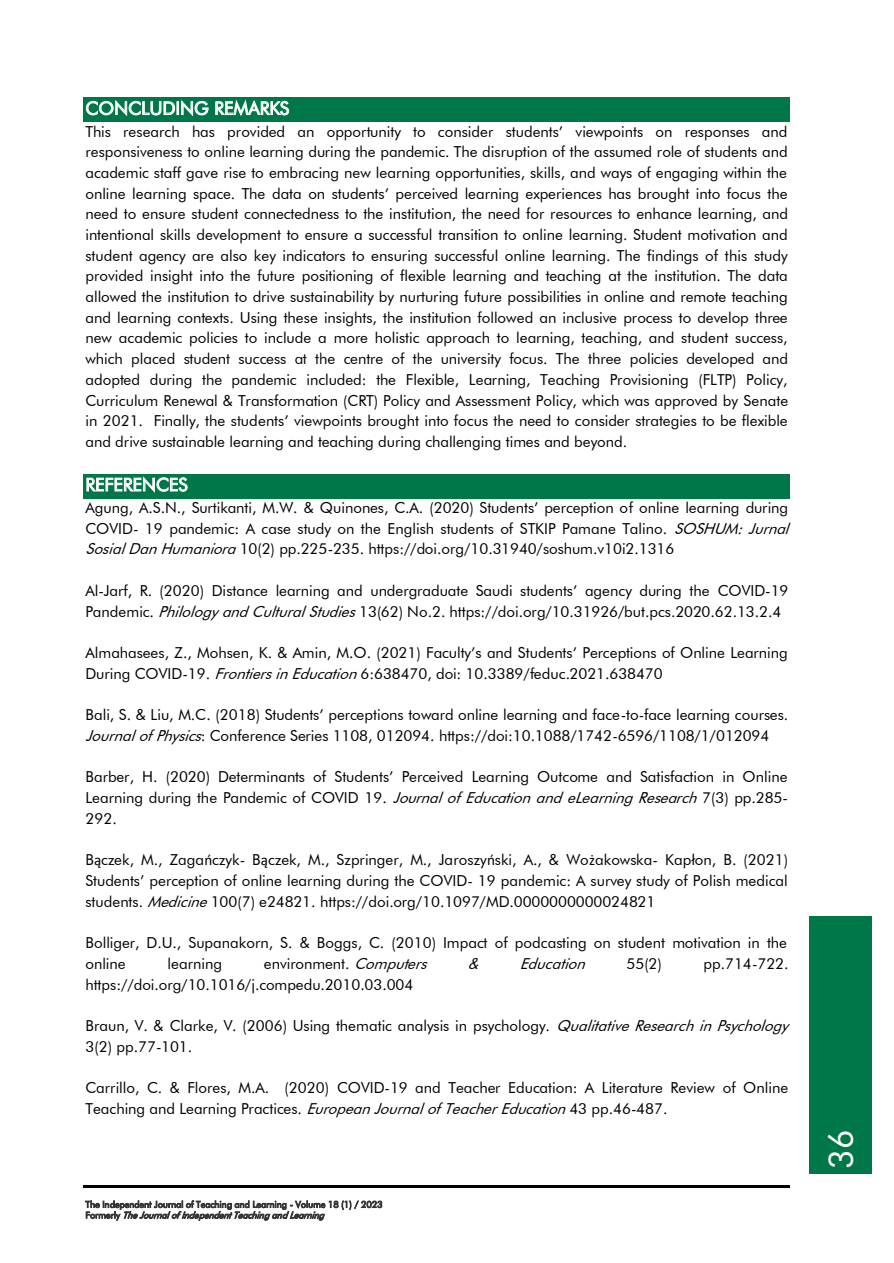
<style>
.page{position:relative;width:894px;height:1263px;background:#fff}
.page>*{position:absolute;margin:0;border:0;box-sizing:border-box;transform-origin:0 0}
.t1{font:33.15px "Futura BT";color:#fff}
.t2{font:18px "Futura BT";color:#fff}
.t3{font:15.15px/20.7px "Futura BT";color:#000}
.t4{font:italic 15.15px "Futura BT";color:#000}
.t5{font:9px/10.8px "Futura BT";color:#373435}
.s1{font-style:italic}
.s2{font-family:"Calibri"}
</style>
<div class="page">
<hr style="left:83px;top:1185px;width:706px;height:3px;background:#000">
<div style="left:809px;top:915px;width:62px;height:258px;background:#007749"></div>
<div style="left:83px;top:97px;width:706px;height:25px;background:#007749"></div>
<div style="left:83px;top:474px;width:706px;height:24px;background:#007749"></div>
<p class="t2" style="left:85px;top:97px;width:205px">CONCLUDING REMARKS</p>
<p class="t3" style="left:85px;top:121px;width:704px;text-align:justify">This research has provided an opportunity to consider students’ viewpoints on responses and responsiveness to online learning during the pandemic. The disruption of the assumed role of students and academic staff gave rise to embracing new learning opportunities, skills, and ways of engaging within the online learning space. The data on students’ perceived learning experiences has brought into focus the need to ensure student connectedness to the institution, the need for resources to enhance learning, and intentional skills development to ensure a successful transition to online learning. Student motivation and student agency are also key indicators to ensuring successful online learning. The findings of this study provided insight into the future positioning of flexible learning and teaching at the institution. The data allowed the institution to drive sustainability by nurturing future possibilities in online and remote teaching and learning contexts. Using these insights, the institution followed an inclusive process to develop three new academic policies to include a more holistic approach to learning, teaching, and student success, which placed student success at the centre of the university focus. The three policies developed and adopted during the pandemic included: the Flexible, Learning, Teaching Provisioning (FLTP) Policy, Curriculum Renewal &amp; Transformation (CRT) Policy and Assessment Policy, which was approved by Senate in 2021. Finally, the students’ viewpoints brought into focus the need to consider strategies to be flexible and drive sustainable learning and teaching during challenging times and beyond.</p>
<p class="t2" style="left:85px;top:473px;width:104px">REFERENCES</p>
<p class="t3" style="left:85px;top:497px;width:710px">Agung, A.S.N., Surtikanti, M.W. &amp; Quinones, C.A. (2020) Students’ perception of online learning during<br>COVID- 19 pandemic: A case study on the English students of STKIP Pamane Talino. <span class="s1">SOSHUM:Jurnal<br>SosialDanHumaniora</span>10(2) pp.225-235. https://doi.org/10.31940/soshum.v10i2.1316</p>
<p class="t3" style="left:85px;top:580px;width:704px">Al-Jarf, R. (2020) Distance learning and undergraduate Saudi students’ agency during the COVID-19<br>Pandemic. <span class="s1">PhilologyandCulturalStudies</span>13(62) No.2. https://doi.org/10.31926/but.pcs.2020.62.13.2.4</p>
<p class="t3" style="left:85px;top:642px;width:703px">Almahasees, Z., Mohsen, K. &amp; Amin, M.O. (2021) Faculty’s and Students’ Perceptions of Online Learning<br>During COVID-19. <span class="s1">FrontiersinEducation</span>6:638470, doi: 10.3389/feduc.2021.638470</p>
<p class="t3" style="left:85px;top:704px;width:704px">Bali, S. &amp; Liu, M.C. (2018) Students’ perceptions toward online learning and face-to-face learning courses.<br><span class="s1">JournalofPhysics</span>: Conference Series 1108, 012094. https://doi:10.1088/1742-6596/1108/1/012094</p>
<p class="t3" style="left:85px;top:766px;width:704px;text-align:justify">Barber, H. (2020) Determinants of Students’ Perceived Learning Outcome and Satisfaction in Online Learning during the Pandemic of COVID 19. <span class="s1">JournalofEducationandeLearningResearch</span>7(3) pp.285- 292.</p>
<p class="t3" style="left:85px;top:849px;width:704px;text-align:justify">B<span class="s2">ą</span>czek, M., Zaga<span class="s2">ń</span>czyk- B<span class="s2">ą</span>czek, M., Szpringer, M., Jaroszy<span class="s2">ń</span>ski, A., &amp; Wo<span class="s2">ż</span>akowska- Kapłon, B. (2021)<br>Students’ perception of online learning during the COVID- 19 pandemic: A survey study of Polish medical students. <span class="s1">Medicine</span>100(7) e24821. https://doi.org/10.1097/MD.0000000000024821</p>
<p class="t3" style="left:85px;top:932px;width:702px">Bolliger, D.U., Supanakorn, S. &amp; Boggs, C. (2010) Impact of podcasting on student motivation in the online</p>
<p class="t3" style="left:167px;top:952px;width:56px">learning</p>
<p class="t3" style="left:264px;top:952px;width:170px">environment. <span class="s1">Computers</span></p>
<p class="t4" style="left:467px;top:954px;width:18px">&amp;</p>
<p class="t4" style="left:519px;top:954px;width:72px">Education</p>
<p class="t3" style="left:626px;top:952px;width:37px">55(2)</p>
<p class="t3" style="left:703px;top:952px;width:86px">pp.714-722.</p>
<p class="t3" style="left:85px;top:973px;width:329px">https://doi.org/10.1016/j.compedu.2010.03.004</p>
<p class="t3" style="left:85px;top:1015px;width:709px">Braun, V. &amp; Clarke, V. (2006) Using thematic analysis in psychology. <span class="s1">QualitativeResearchinPsychology<br></span>3(2) pp.77-101.</p>
<p class="t3" style="left:85px;top:1077px;width:704px">Carrillo, C. &amp; Flores, M.A. (2020) COVID-19 and Teacher Education: A Literature Review of Online<br>Teaching and Learning Practices. <span class="s1">EuropeanJournalofTeacherEducation</span>43 pp.46-487.</p>
<p class="t5" style="left:85px;top:1198px;width:298px">The Independent Journal of Teaching and Learning - Volume 18 (1) / 2023<br>F o r m e r l y <span class="s1">TheJournalofIndependentTeachingandLearning</span></p>
<h1 class="t1" style="left:820px;top:1168px;width:40px;rotate:-90deg">36</h1>
</div>
